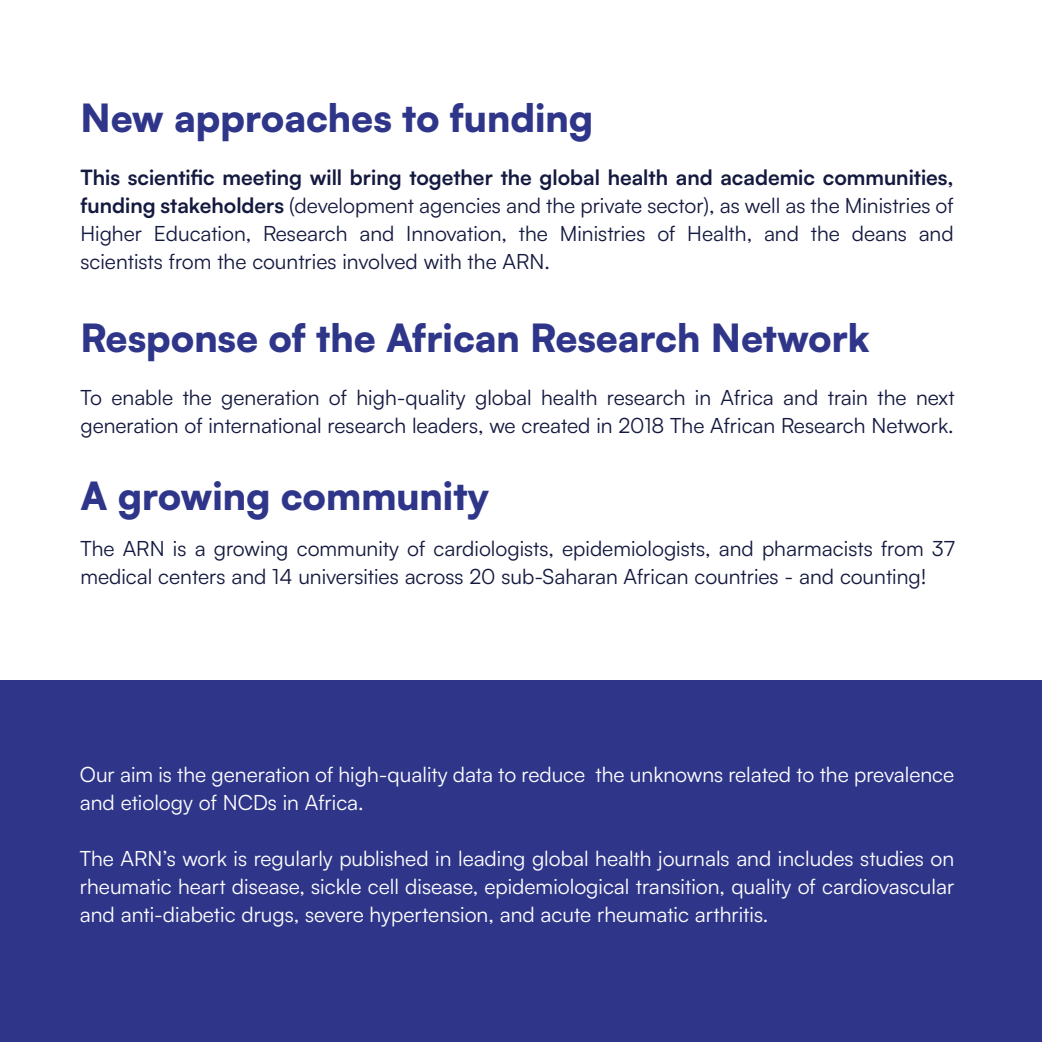
<style>
.page{position:relative;width:1042px;height:1042px;background:#fff}
.page>*{position:absolute;margin:0;border:0;box-sizing:border-box;transform-origin:0 0}
.t1{font:900 38.5px "Satoshi";color:#2f368a}
.t2{font:21px/28px "Satoshi";color:#14193f}
.t3{font:21px/28px "Satoshi";color:#fff}
.s1{font-weight:700}
</style>
<div class="page">
<div style="left:0;top:681px;width:1042px;height:361px;background:#2f368a"></div>
<h1 class="t1" style="left:80px;top:89px;width:514px">New approaches to funding</h1>
<p class="t2" style="left:80px;top:162px;width:875px;text-align:justify"><span class="s1">This scientific meeting will bring together the global health and academic communities, funding stakeholders</span> (development agencies and the private sector), as well as the Ministries of Higher Education, Research and Innovation, the Ministries of Health, and the deans and scientists from the countries involved with the ARN.</p>
<h1 class="t1" style="left:80px;top:308px;width:791px">Response of the African Research Network</h1>
<p class="t2" style="left:80px;top:383px;width:876px">To enable the generation of high-quality global health research in Africa and train the next generation of international research leaders, we created in 2018 The African Research Network.</p>
<h1 class="t1" style="left:80px;top:466px;width:410px">A growing community</h1>
<p class="t2" style="left:80px;top:533px;width:876px">The ARN is a growing community of cardiologists, epidemiologists, and pharmacists from 37 medical centers and 14 universities across 20 sub-Saharan African countries - and counting!</p>
<p class="t3" style="left:80px;top:759px;width:876px">Our aim is the generation of high-quality data to reduce the unknowns related to the prevalence and etiology of NCDs in Africa.</p>
<p class="t3" style="left:80px;top:843px;width:876px;text-align:justify">The ARN’s work is regularly published in leading global health journals and includes studies on rheumatic heart disease, sickle cell disease, epidemiological transition, quality of cardiovascular and anti-diabetic drugs, severe hypertension, and acute rheumatic arthritis.</p>
</div>
